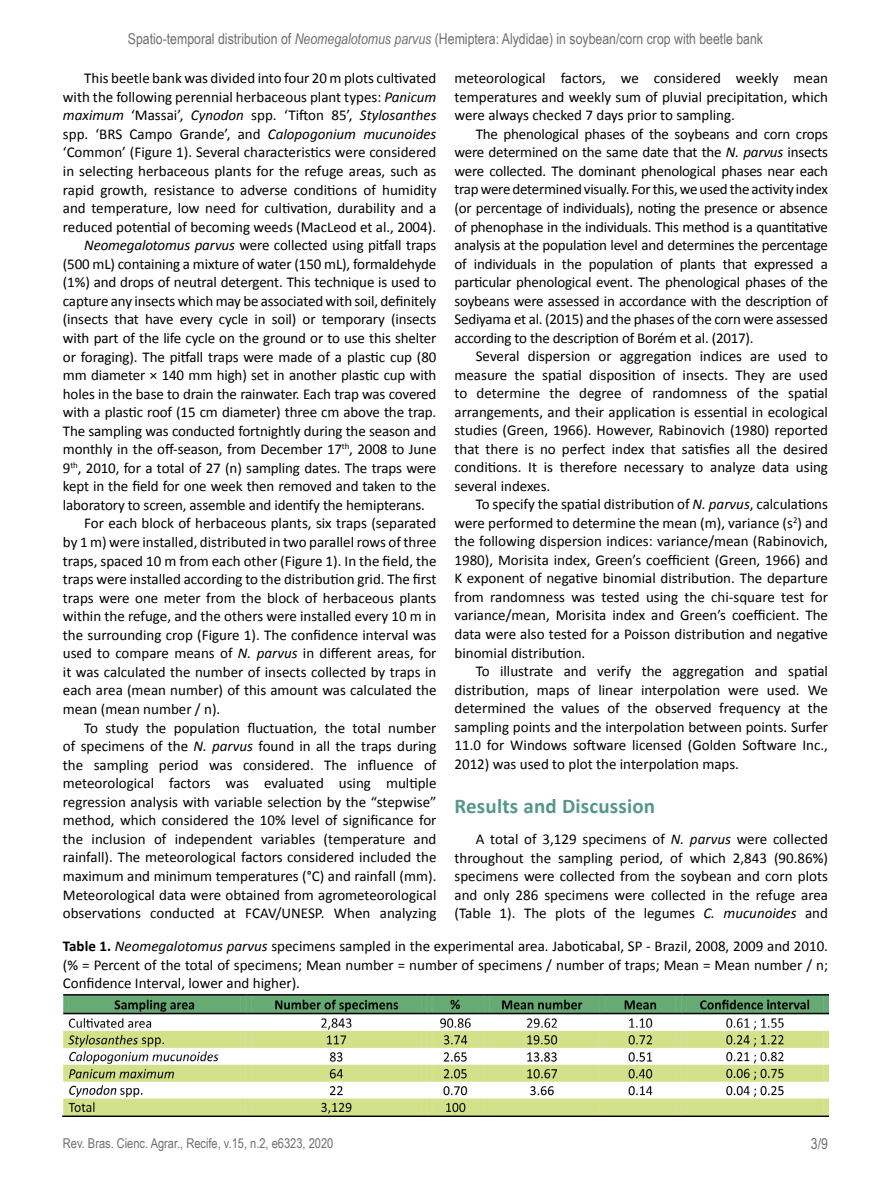
<style>
.page{position:relative;width:891px;height:1188px;background:#fff}
.page>*{position:absolute;margin:0;border:0;box-sizing:border-box;transform-origin:0 0}
.t1{font:700 21px "Calibri";letter-spacing:.01em;color:#549788}
.t2{font:15px/18.6px "Calibri";color:#000;text-align:justify}
.t3{font:15px "Arial Narrow";color:#706f6f}
.t4{font:italic 15px "Calibri";color:#000}
.t5{font:13.5px "Arial Narrow";color:#706f6f}
.s1{font-style:italic}
.s2{font-style:normal}
.s3{font-weight:700}
</style>
<div class="page">
<img style="left:63px;top:995px;width:765px;height:121px">
<p class="t3" style="left:128px;top:28px;width:637px">Spatio-temporal distribution of <span class="s1">Neomegalotomus parvus</span> (Hemiptera: Alydidae) in soybean/corn crop with beetle bank</p>
<p class="t2" style="left:84px;top:69px;width:354px">This beetle bank was divided into four 20 m plots cultivated</p>
<p class="t2" style="left:63px;top:88px;width:375px">with the following perennial herbaceous plant types: <span class="s1">Panicum</span></p>
<p class="t4" style="left:63px;top:105px;width:375px">maximum <span class="s2">‘Massai’,</span> Cynodon <span class="s2">spp. ‘Tifton 85’,</span> Stylosanthes</p>
<p class="t2" style="left:63px;top:125px;width:375px">spp. ‘BRS Campo Grande’, and <span class="s1">Calopogonium mucunoides</span></p>
<p class="t2" style="left:63px;top:143px;width:375px">‘Common’ (Figure 1). Several characteristics were considered</p>
<p class="t2" style="left:63px;top:162px;width:375px">in selecting herbaceous plants for the refuge areas, such as</p>
<p class="t2" style="left:63px;top:180px;width:375px">rapid growth, resistance to adverse conditions of humidity</p>
<p class="t2" style="left:63px;top:199px;width:375px">and temperature, low need for cultivation, durability and a</p>
<p class="t2" style="left:63px;top:217px;width:375px">reduced potential of becoming weeds (MacLeod et al., 2004).</p>
<p class="t2" style="left:84px;top:236px;width:354px"><span class="s1">Neomegalotomus parvus</span> were collected using pitfall traps</p>
<p class="t2" style="left:63px;top:255px;width:375px">(500 mL) containing a mixture of water (150 mL), formaldehyde</p>
<p class="t2" style="left:63px;top:273px;width:375px">(1%) and drops of neutral detergent. This technique is used to</p>
<p class="t2" style="left:63px;top:292px;width:375px">capture any insects which may be associated with soil, definitely</p>
<p class="t2" style="left:63px;top:310px;width:375px">(insects that have every cycle in soil) or temporary (insects</p>
<p class="t2" style="left:63px;top:329px;width:375px">with part of the life cycle on the ground or to use this shelter</p>
<p class="t2" style="left:63px;top:347px;width:375px">or foraging). The pitfall traps were made of a plastic cup (80</p>
<p class="t2" style="left:63px;top:366px;width:375px">mm diameter × 140 mm high) set in another plastic cup with</p>
<p class="t2" style="left:63px;top:384px;width:375px">holes in the base to drain the rainwater. Each trap was covered</p>
<p class="t2" style="left:63px;top:403px;width:375px">with a plastic roof (15 cm diameter) three cm above the trap.</p>
<p class="t2" style="left:63px;top:422px;width:375px">The sampling was conducted fortnightly during the season and</p>
<p class="t2" style="left:63px;top:440px;width:375px">monthly in the off-season, from December 17<sup>th</sup>, 2008 to June</p>
<p class="t2" style="left:63px;top:459px;width:375px">9<sup>th</sup>, 2010, for a total of 27 (n) sampling dates. The traps were</p>
<p class="t2" style="left:63px;top:477px;width:375px">kept in the field for one week then removed and taken to the</p>
<p class="t2" style="left:63px;top:496px;width:364px">laboratory to screen, assemble and identify the hemipterans.</p>
<p class="t2" style="left:84px;top:514px;width:354px">For each block of herbaceous plants, six traps (separated</p>
<p class="t2" style="left:63px;top:533px;width:375px">by 1 m) were installed, distributed in two parallel rows of three</p>
<p class="t2" style="left:63px;top:551px;width:375px">traps, spaced 10 m from each other (Figure 1). In the field, the</p>
<p class="t2" style="left:63px;top:570px;width:375px">traps were installed according to the distribution grid. The first</p>
<p class="t2" style="left:63px;top:588px;width:375px">traps were one meter from the block of herbaceous plants</p>
<p class="t2" style="left:63px;top:607px;width:375px">within the refuge, and the others were installed every 10 m in</p>
<p class="t2" style="left:63px;top:626px;width:375px">the surrounding crop (Figure 1). The confidence interval was</p>
<p class="t2" style="left:63px;top:644px;width:375px">used to compare means of <span class="s1">N. parvus</span> in different areas, for</p>
<p class="t2" style="left:63px;top:663px;width:375px">it was calculated the number of insects collected by traps in</p>
<p class="t2" style="left:63px;top:681px;width:375px">each area (mean number) of this amount was calculated the</p>
<p class="t2" style="left:63px;top:700px;width:159px">mean (mean number / n).</p>
<p class="t2" style="left:84px;top:718px;width:354px">To study the population fluctuation, the total number</p>
<p class="t2" style="left:63px;top:737px;width:375px">of specimens of the <span class="s1">N. parvus</span> found in all the traps during</p>
<p class="t2" style="left:63px;top:755px;width:375px">the sampling period was considered. The influence of</p>
<p class="t2" style="left:63px;top:774px;width:375px">meteorological factors was evaluated using multiple</p>
<p class="t2" style="left:63px;top:793px;width:375px">regression analysis with variable selection by the “stepwise”</p>
<p class="t2" style="left:63px;top:811px;width:375px">method, which considered the 10% level of significance for</p>
<p class="t2" style="left:63px;top:830px;width:375px">the inclusion of independent variables (temperature and</p>
<p class="t2" style="left:63px;top:848px;width:375px">rainfall). The meteorological factors considered included the</p>
<p class="t2" style="left:63px;top:867px;width:375px">maximum and minimum temperatures (°C) and rainfall (mm).</p>
<p class="t2" style="left:63px;top:885px;width:375px">Meteorological data were obtained from agrometeorological</p>
<p class="t2" style="left:63px;top:904px;width:375px">observations conducted at FCAV/UNESP. When analyzing</p>
<p class="t2" style="left:455px;top:69px;width:375px">meteorological factors, we considered weekly mean temperatures and weekly sum of pluvial precipitation, which were always checked 7 days prior to sampling.</p>
<p class="t2" style="left:455px;top:125px;width:375px;text-indent:21px">The phenological phases of the soybeans and corn crops were determined on the same date that the <span class="s1">N. parvus</span> insects were collected. The dominant phenological phases near each trap were determined visually. For this, we used the activity index (or percentage of individuals), noting the presence or absence of phenophase in the individuals. This method is a quantitative analysis at the population level and determines the percentage of individuals in the population of plants that expressed a particular phenological event. The phenological phases of the soybeans were assessed in accordance with the description of Sediyama et al. (2015) and the phases of the corn were assessed according to the description of Borém et al. (2017).</p>
<p class="t2" style="left:455px;top:347px;width:375px;text-indent:21px">Several dispersion or aggregation indices are used to measure the spatial disposition of insects. They are used to determine the degree of randomness of the spatial arrangements, and their application is essential in ecological studies (Green, 1966). However, Rabinovich (1980) reported that there is no perfect index that satisfies all the desired conditions. It is therefore necessary to analyze data using several indexes.</p>
<p class="t2" style="left:454px;top:495px;width:375px;text-indent:21px">To specify the spatial distribution of <span class="s1">N. parvus</span>, calculations were performed to determine the mean (m), variance (s<sup>2</sup>) and the following dispersion indices: variance/mean (Rabinovich, 1980), Morisita index, Green’s coefficient (Green, 1966) and K exponent of negative binomial distribution. The departure from randomness was tested using the chi-square test for variance/mean, Morisita index and Green’s coefficient. The data were also tested for a Poisson distribution and negative binomial distribution.</p>
<p class="t2" style="left:455px;top:662px;width:375px;text-indent:21px">To illustrate and verify the aggregation and spatial distribution, maps of linear interpolation were used. We determined the values of the observed frequency at the sampling points and the interpolation between points. Surfer 11.0 for Windows software licensed (Golden Software Inc., 2012) was used to plot the interpolation maps.</p>
<h1 class="t1" style="left:454px;top:792px;width:202px">Results and Discussion</h1>
<p class="t2" style="left:454px;top:830px;width:375px;text-indent:21px">A total of 3,129 specimens of <span class="s1">N. parvus</span> were collected throughout the sampling period, of which 2,843 (90.86%) specimens were collected from the soybean and corn plots and only 286 specimens were collected in the refuge area (Table 1). The plots of the legumes <span class="s1">C. mucunoides</span> and</p>
<p class="t2" style="left:63px;top:937px;width:767px"><span class="s3">Table 1.</span> <span class="s1">Neomegalotomus parvus</span> specimens sampled in the experimental area. Jaboticabal, SP - Brazil, 2008, 2009 and 2010. (% = Percent of the total of specimens; Mean number = number of specimens / number of traps; Mean = Mean number / n; Confidence Interval, lower and higher).</p>
<p class="t5" style="left:63px;top:1134px;width:272px">Rev. Bras. Cienc. Agrar., Recife, v.15, n.2, e6323, 2020</p>
<p class="t3" style="left:811px;top:1133px;width:19px">3/9</p>
</div>
